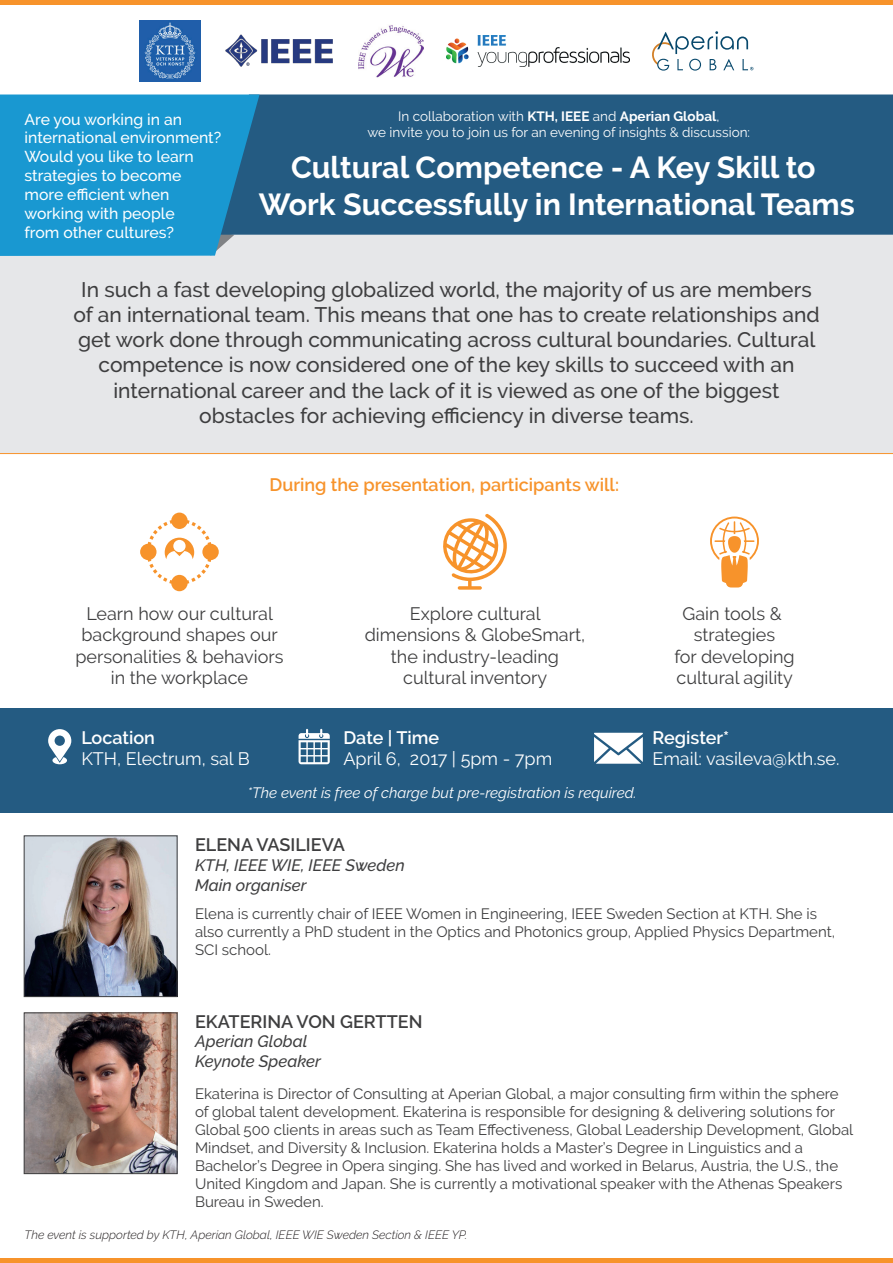
<style>
.page{position:relative;width:893px;height:1263px;background:#fff}
.page>*{position:absolute;margin:0;border:0;box-sizing:border-box;transform-origin:0 0}
.t1{font:700 30.3px/36.5px "Raleway";color:#fff;text-align:center}
.t2{font:500 21px/25.2px "Raleway";color:#3e3e3f;text-align:center}
.t3{font:18px/21.6px "Raleway";color:#3e3e3f;text-align:center}
.t4{font:18px "Raleway";color:#fff}
.t5{font:600 18px "Raleway";color:#f7932b}
.t6{font:600 18px "Raleway";color:#3e3e3f}
.t7{font:600 18px "Raleway";color:#fff}
.t8{font:italic 500 16.5px/19.8px "Raleway";color:#3e3e3f}
.t9{font:500 15.75px/18.9px "Raleway";color:#fff}
.t10{font:15px/18px "Raleway";color:#3e3e3f}
.t11{font:italic 15px "Raleway";color:#fff}
.t12{font:13.5px/16.2px "Raleway";color:#fff;text-align:center}
.t13{font:italic 300 12px "Raleway";color:#231f20}
.s1{font-weight:700}
</style>
<div class="page">
<div style="left:0;top:708px;width:893px;height:105px;background:#245b82"></div>
<div style="left:0;top:212px;width:893px;height:241px;background:#e6e7e9"></div>
<hr style="left:0;top:0;width:893px;height:4px;background:#f7932b">
<hr style="left:0;top:453px;width:893px;height:1px;background:#f7932b">
<svg style="left:140px;top:513px;width:79px;height:78px"></svg>
<svg style="left:443px;top:514px;width:64px;height:76px"></svg>
<svg style="left:710px;top:517px;width:49px;height:70px"></svg>
<svg style="left:48px;top:729px;width:23px;height:35px"></svg>
<svg style="left:299px;top:729px;width:31px;height:35px"></svg>
<svg style="left:594px;top:733px;width:49px;height:31px;background:#d8e2e9"></svg>
<img style="left:26px;top:838px;width:149px;height:157px">
<img style="left:26px;top:1015px;width:149px;height:157px">
<div style="left:24px;top:836px;width:153px;height:161px;border:1px solid #3e3e3f"></div>
<div style="left:24px;top:1013px;width:153px;height:161px;border:1px solid #3e3e3f"></div>
<div style="left:0;top:1258px;width:893px;height:5px;background:#f7932b"></div>
<img style="left:140px;top:20px;width:61px;height:61px">
<img style="left:225px;top:34px;width:108px;height:33px">
<svg style="left:652px;top:31px;width:101px;height:40px"></svg>
<img style="left:358px;top:25px;width:66px;height:53px">
<img style="left:446px;top:35px;width:184px;height:31px">
<div style="left:191px;top:94px;width:702px;height:141px;background:#245b82"></div>
<svg style="left:0;top:95px;width:260px;height:161px;background:#1d96cd"></svg>
<p class="t9" style="left:25px;top:109px;width:198px">Are you working in an international environment?<br>Would you like to learn strategies to become more efficient when working with people<br>from other cultures?</p>
<p class="t12" style="left:367px;top:108px;width:384px">In collaboration with <span class="s1">KTH, IEEE</span> and <span class="s1">Aperian Global</span>,<br>we invite you to join us for an evening of insights &amp; discussion:</p>
<h1 class="t1" style="left:259px;top:150px;width:598px">Cultural Competence - A Key Skill to<br>Work Successfully in International Teams</h1>
<p class="t2" style="left:73px;top:277px;width:748px">In such a fast developing globalized world, the majority of us are members of an international team. This means that one has to create relationships and get work done through communicating across cultural boundaries. Cultural competence is now considered one of the key skills to succeed with an international career and the lack of it is viewed as one of the biggest obstacles for achieving efficiency in diverse teams.</p>
<p class="t5" style="left:269px;top:474px;width:351px">During the presentation, participants will:</p>
<p class="t3" style="left:75px;top:602px;width:210px">Learn how our cultural background shapes our personalities &amp; behaviors in the workplace</p>
<p class="t7" style="left:81px;top:727px;width:75px">Location</p>
<p class="t4" style="left:81px;top:748px;width:170px">KTH, Electrum, sal B</p>
<p class="t3" style="left:365px;top:602px;width:222px">Explore cultural dimensions &amp; GlobeSmart, the industry-leading cultural inventory</p>
<p class="t3" style="left:674px;top:602px;width:122px">Gain tools &amp; strategies<br>for developing cultural agility</p>
<p class="t7" style="left:343px;top:727px;width:97px">Date | Time</p>
<p class="t4" style="left:343px;top:748px;width:210px">April 6, 2017 | 5pm - 7pm</p>
<p class="t7" style="left:652px;top:727px;width:78px">Register*</p>
<p class="t4" style="left:652px;top:748px;width:189px">Email: vasileva@kth.se.</p>
<p class="t11" style="left:247px;top:784px;width:391px">*The event is free of charge but pre-registration is required.</p>
<p class="t6" style="left:195px;top:835px;width:151px">ELENA VASILIEVA</p>
<p class="t8" style="left:195px;top:855px;width:211px">KTH, IEEE WIE, IEEE Sweden<br>Main organiser</p>
<p class="t10" style="left:195px;top:904px;width:642px">Elena is currently chair of IEEE Women in Engineering, IEEE Sweden Section at KTH. She is also currently a PhD student in the Optics and Photonics group, Applied Physics Department,<br>SCI school.</p>
<p class="t6" style="left:195px;top:1011px;width:229px">EKATERINA VON GERTTEN</p>
<p class="t8" style="left:195px;top:1032px;width:127px">Aperian Global<br>Keynote Speaker</p>
<p class="t10" style="left:195px;top:1084px;width:660px">Ekaterina is Director of Consulting at Aperian Global, a major consulting firm within the sphere of global talent development. Ekaterina is responsible for designing &amp; delivering solutions for Global 500 clients in areas such as Team Effectiveness, Global Leadership Development, Global Mindset, and Diversity &amp; Inclusion. Ekaterina holds a Master’s Degree in Linguistics and a Bachelor’s Degree in Opera singing. She has lived and worked in Belarus, Austria, the U.S., the United Kingdom and Japan. She is currently a motivational speaker with the Athenas Speakers Bureau in Sweden.</p>
<p class="t13" style="left:25px;top:1228px;width:444px">The event is supported by KTH, Aperian Global, IEEE WIE Sweden Section &amp; IEEE YP.</p>
</div>
